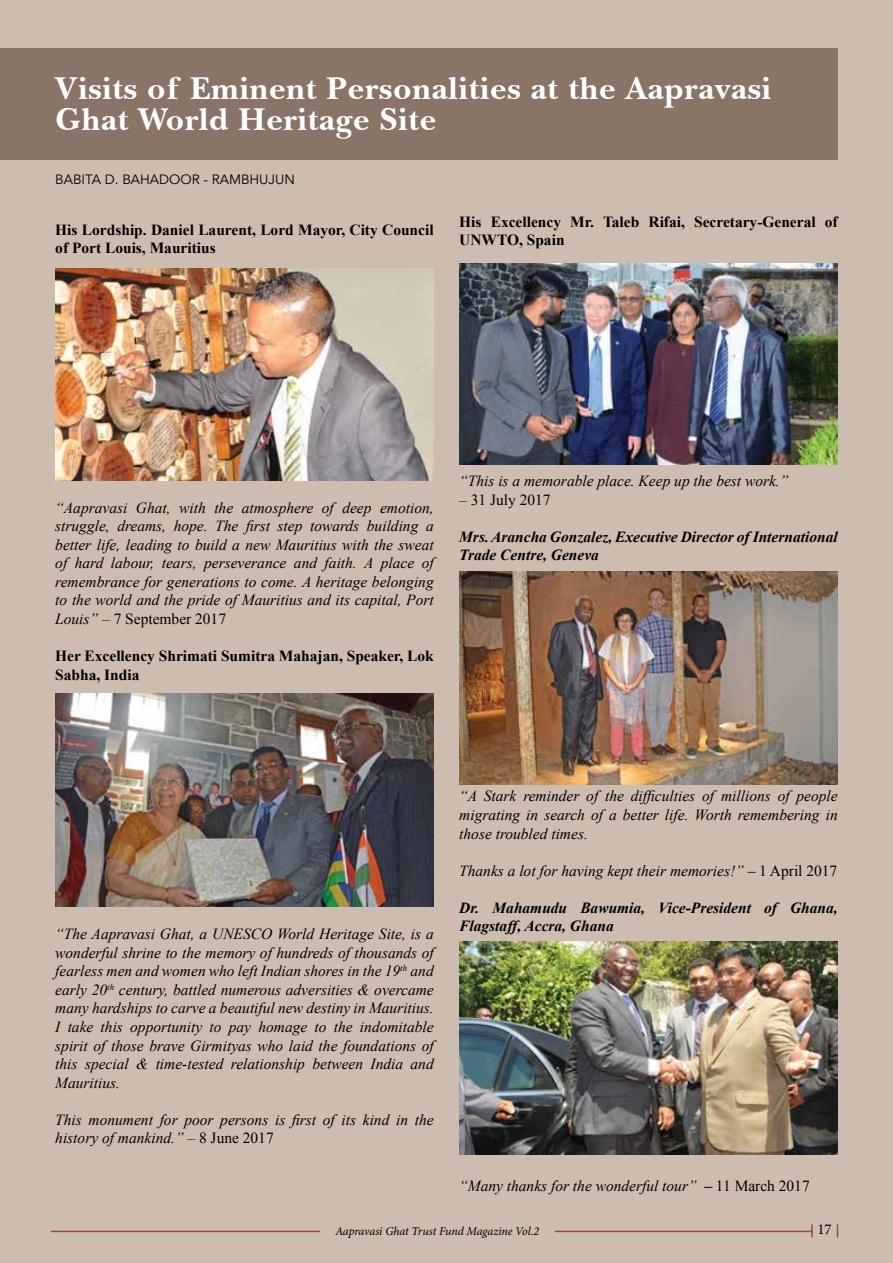
<style>
.page{position:relative;width:893px;height:1263px;background:#ccbdb0}
.page>*{position:absolute;margin:0;border:0;box-sizing:border-box;transform-origin:0 0}
.t1{font:700 33px/31.5px "Nebraska";letter-spacing:.025em;color:#fff}
.t2{font:italic 15.45px/18.6px "Times New Roman";color:#000;text-align:justify}
.t3{font:700 15.45px/18.6px "Times New Roman";color:#000}
.t4{font:italic 700 15.45px/18.6px "Times New Roman";color:#000}
.t5{font:15.45px "Times New Roman";color:#000}
.t6{font:15px "Minion Pro";color:#000}
.t7{font:13.5px "Avenir";color:#000}
.t8{font:italic 12px "Minion Pro";letter-spacing:-.01em;color:#000}
.s1{font-style:normal}
.s2{font-style:italic}
.s3{font-weight:700}
</style>
<div class="page">
<hr style="left:51px;top:1231px;width:269px;height:1px;background:#994556">
<hr style="left:555px;top:1231px;width:257px;height:1px;background:#994556">
<svg style="left:811px;top:1224px;width:2px;height:13px"></svg>
<svg style="left:837px;top:1224px;width:1px;height:13px"></svg>
<div style="left:0;top:48px;width:838px;height:111px;background:#887567"></div>
<img style="left:459px;top:263px;width:379px;height:201px">
<img style="left:55px;top:268px;width:379px;height:213px">
<img style="left:55px;top:694px;width:379px;height:212px">
<img style="left:459px;top:572px;width:379px;height:212px">
<img style="left:459px;top:942px;width:379px;height:212px">
<h1 class="t1" style="left:55px;top:72px;width:717px">Visits of Eminent Personalities at the Aapravasi<br>Ghat World Heritage Site</h1>
<p class="t7" style="left:55px;top:171px;width:241px">BABITA D. BAHADOOR - RAMBHUJUN</p>
<p class="t3" style="left:55px;top:220px;width:380px">His Lordship. Daniel Laurent, Lord Mayor, City Council of Port Louis, Mauritius</p>
<p class="t3" style="left:459px;top:212px;width:380px">His Excellency Mr. Taleb Rifai, Secretary-General of<br>UNWTO, Spain</p>
<p class="t2" style="left:55px;top:498px;width:380px">“Aapravasi Ghat, with the atmosphere of deep emotion, struggle, dreams, hope. The first step towards building a better life, leading to build a new Mauritius with the sweat of hard labour, tears, perseverance and faith. A place of remembrance for generations to come. A heritage belonging to the world and the pride of Mauritius and its capital, Port Louis” – <span class="s1">7 September 2017</span></p>
<p class="t3" style="left:55px;top:646px;width:380px">Her Excellency Shrimati Sumitra Mahajan, Speaker, Lok<br>Sabha, India</p>
<p class="t2" style="left:459px;top:471px;width:331px">“This is a memorable place. Keep up the best work.”</p>
<p class="t5" style="left:459px;top:489px;width:93px"><span class="s2">–</span> 31 July 2017</p>
<p class="t4" style="left:459px;top:527px;width:380px">Mrs. Arancha Gonzalez, Executive Director of International<br>Trade Centre, Geneva</p>
<p class="t2" style="left:55px;top:924px;width:380px">“The Aapravasi Ghat, a UNESCO World Heritage Site, is a wonderful shrine to the memory of hundreds of thousands of fearless men and women who left Indian shores in the 19<sup>th</sup> and early 20<sup>th</sup> century, battled numerous adversities &amp; overcame many hardships to carve a beautiful new destiny in Mauritius.<br>I take this opportunity to pay homage to the indomitable spirit of those brave Girmityas who laid the foundations of this special &amp; time-tested relationship between India and Mauritius.</p>
<p class="t2" style="left:55px;top:1110px;width:380px">This monument for poor persons is first of its kind in the history of mankind.” – <span class="s1">8 June 2017</span></p>
<p class="t2" style="left:459px;top:786px;width:380px">“A Stark reminder of the difficulties of millions of people migrating in search of a better life. Worth remembering in those troubled times.</p>
<p class="t2" style="left:459px;top:861px;width:380px">Thanks a lot for having kept their memories!” <span class="s1">– 1 April 2017</span></p>
<p class="t4" style="left:459px;top:898px;width:380px">Dr. Mahamudu Bawumia, Vice-President of Ghana,<br>Flagstaff, Accra, Ghana</p>
<p class="t2" style="left:459px;top:1176px;width:352px">“Many thanks for the wonderful tour” <span class="s3">–</span> <span class="s1">11 March 2017</span></p>
<p class="t8" style="left:335px;top:1223px;width:205px">Aapravasi Ghat Trust Fund Magazine Vol.2</p>
<p class="t6" style="left:817px;top:1219px;width:16px">17</p>
</div>
